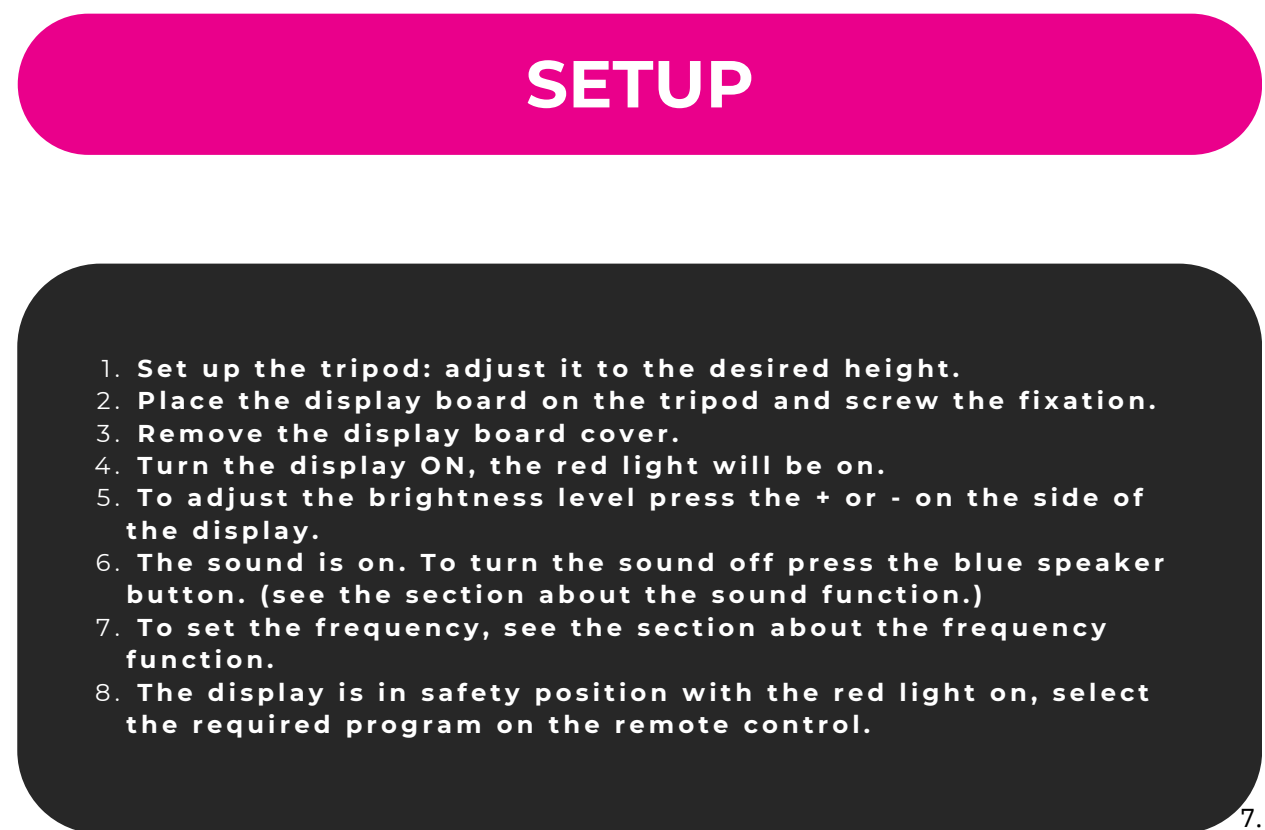
<style>
.page{position:relative;width:1265px;height:830px;background:#fff}
.page>*{position:absolute;margin:0;border:0;box-sizing:border-box;transform-origin:0 0}
.t1{font:700 66.3px "Montserrat";color:#fff}
.t2{font:25.8px "IBM Plex Sans";color:#000}
.t3{font:700 24.3px/32.4px "Montserrat";letter-spacing:.17em;color:#fff}
.t4{font:24.3px "Montserrat";color:#fff}
.s1{font-weight:400}
</style>
<div class="page">
<div style="left:18px;top:14px;width:1244px;height:141px;background:#ea008b"></div>
<div style="left:17px;top:263px;width:1245px;height:566px;background:#272727"></div>
<h1 class="t1" style="left:526px;top:43px;width:230px">SETUP</h1>
<p class="t3" style="left:102px;top:352px;width:859px"><span class="s1">1.</span> Set up the tripod: adjust it to the desired height.</p>
<p class="t3" style="left:97px;top:384px;width:1060px"><span class="s1">2.</span> Place the display board on the tripod and screw the fixation.</p>
<p class="t3" style="left:97px;top:416px;width:583px"><span class="s1">3.</span> Remove the display board cover.</p>
<p class="t3" style="left:95px;top:449px;width:791px"><span class="s1">4.</span> Turn the display ON, the red light will be on.</p>
<p class="t3" style="left:126px;top:481px;width:1018px;text-indent:11px">To adjust the brightness level press the + or - on the side of the display.</p>
<p class="t4" style="left:97px;top:482px;width:25px">5.</p>
<p class="t4" style="left:96px;top:547px;width:26px">6.</p>
<p class="t3" style="left:126px;top:546px;width:1039px;text-indent:11px">The sound is on. To turn the sound off press the blue speaker button. (see the section about the sound function.)</p>
<p class="t4" style="left:96px;top:612px;width:25px">7.</p>
<p class="t3" style="left:126px;top:610px;width:981px;text-indent:11px">To set the frequency, see the section about the frequency function.</p>
<p class="t4" style="left:95px;top:676px;width:26px">8.</p>
<p class="t3" style="left:126px;top:675px;width:1024px;text-indent:11px">The display is in safety position with the red light on, select the required program on the remote control.</p>
<h2 class="t2" style="left:1240px;top:800px;width:24px">7.</h2>
</div>
